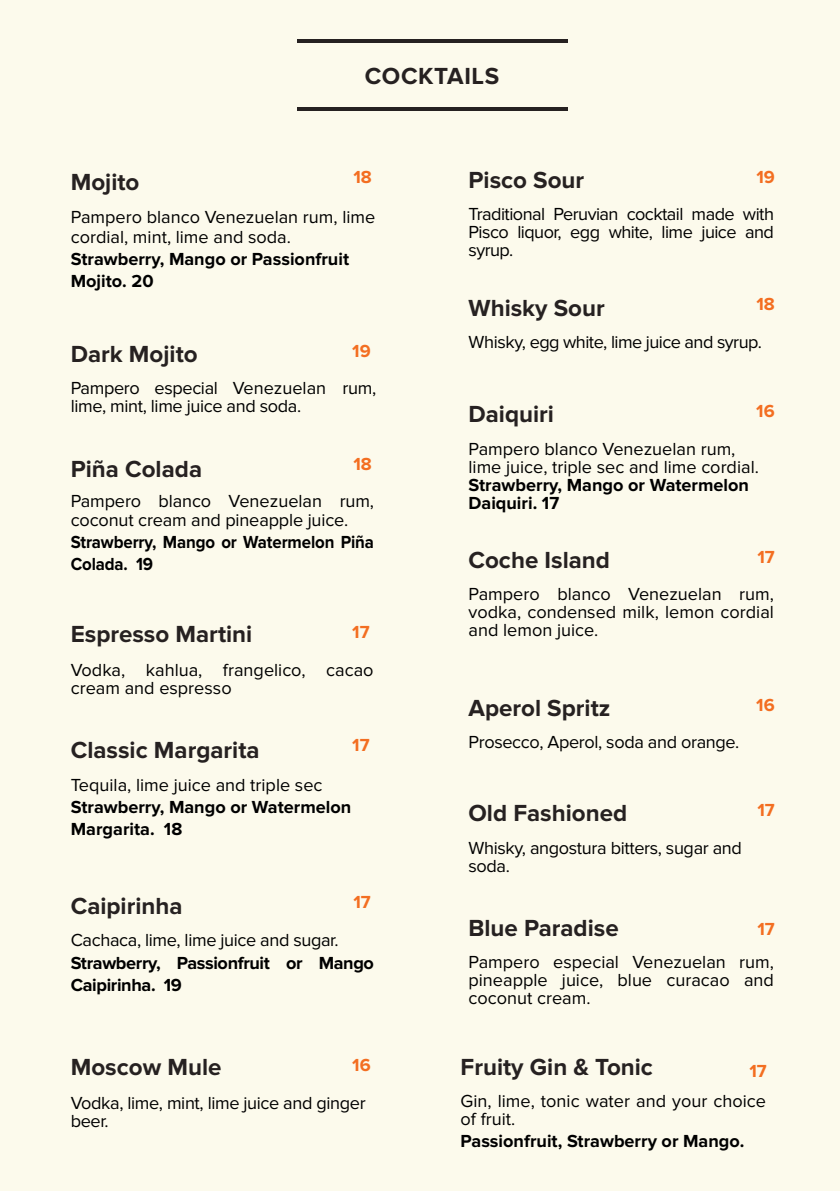
<style>
.page{position:relative;width:840px;height:1191px;background:#fff}
.page>*{position:absolute;margin:0;border:0;box-sizing:border-box;transform-origin:0 0}
.t1{font:700 24.2px "Proxima Nova";color:#262121}
.t2{font:18px/18px "Proxima Nova";color:#000}
.t3{font:18px/18px "Proxima Nova";letter-spacing:-.02em;color:#000}
.t4{font:700 18px/22.2px "Proxima Nova";color:#000}
.t5{font:700 18px/22.2px "Proxima Nova";letter-spacing:-.02em;color:#000}
.t6{font:700 18px/22.2px "Proxima Nova";color:#000;scale:.93 1}
.t7{font:18px "Proxima Nova";letter-spacing:-.03em;color:#000}
.t8{font:700 18px "Proxima Nova";color:#f36e21}
</style>
<div class="page">
<div style="left:0;top:0;width:839px;height:1191px;background:#fcfaec"></div>
<hr style="left:297px;top:107px;width:271px;height:3px;background:#262121">
<hr style="left:297px;top:39px;width:271px;height:3px;background:#262121">
<h1 class="t1" style="left:364px;top:62px;width:136px">COCKTAILS</h1>
<p class="t8" style="left:353px;top:167px;width:20px">18</p>
<p class="t2" style="left:71px;top:207px;width:306px;line-height:20px">Pampero blanco Venezuelan rum, lime cordial, mint, lime and soda.</p>
<p class="t4" style="left:71px;top:248px;width:280px">Strawberry, Mango or Passionfruit<br>Mojito. 20</p>
<h1 class="t1" style="left:71px;top:168px;width:70px">Mojito</h1>
<p class="t8" style="left:352px;top:341px;width:20px">19</p>
<p class="t3" style="left:71px;top:380px;width:307px">Pampero especial Venezuelan rum, lime, mint, lime juice and soda.</p>
<h1 class="t1" style="left:71px;top:340px;width:128px">Dark Mojito</h1>
<p class="t8" style="left:353px;top:454px;width:20px">18</p>
<p class="t2" style="left:71px;top:493px;width:304px">Pampero blanco Venezuelan rum, coconut cream and pineapple juice.</p>
<p class="t6" style="left:71px;top:531px;width:327px">Strawberry, Mango or Watermelon Piña<br>Colada. 19</p>
<h1 class="t1" style="left:71px;top:454px;width:133px">Piña Colada</h1>
<h1 class="t1" style="left:71px;top:620px;width:183px">Espresso Martini</h1>
<p class="t8" style="left:352px;top:621px;width:19px">17</p>
<p class="t2" style="left:71px;top:661px;width:304px">Vodka, kahlua, frangelico, cacao cream and espresso</p>
<h1 class="t1" style="left:71px;top:736px;width:190px">Classic Margarita</h1>
<p class="t8" style="left:352px;top:735px;width:19px">17</p>
<p class="t2" style="left:71px;top:776px;width:253px">Tequila, lime juice and triple sec</p>
<p class="t4" style="left:71px;top:796px;width:282px">Strawberry, Mango or Watermelon<br>Margarita. 18</p>
<h1 class="t1" style="left:71px;top:892px;width:113px">Caipirinha</h1>
<p class="t8" style="left:353px;top:891px;width:19px">17</p>
<p class="t3" style="left:71px;top:931px;width:269px">Cachaca, lime, lime juice and sugar.</p>
<p class="t5" style="left:71px;top:951px;width:304px">Strawberry, Passionfruit or Mango<br>Caipirinha. 19</p>
<p class="t8" style="left:352px;top:1054px;width:20px">16</p>
<p class="t3" style="left:71px;top:1094px;width:296px">Vodka, lime, mint, lime juice and ginger beer.</p>
<h1 class="t1" style="left:71px;top:1053px;width:152px">Moscow Mule</h1>
<p class="t8" style="left:756px;top:167px;width:20px">19</p>
<p class="t2" style="left:468px;top:205px;width:307px;text-align:justify">Traditional Peruvian cocktail made with Pisco liquor, egg white, lime juice and syrup.</p>
<h1 class="t1" style="left:468px;top:166px;width:117px">Pisco Sour</h1>
<h1 class="t1" style="left:468px;top:293px;width:138px">Whisky Sour</h1>
<p class="t8" style="left:756px;top:294px;width:20px">18</p>
<p class="t7" style="left:468px;top:331px;width:295px">Whisky, egg white, lime juice and syrup.</p>
<p class="t8" style="left:755px;top:401px;width:20px">16</p>
<p class="t2" style="left:468px;top:440px;width:292px">Pampero blanco Venezuelan rum, lime juice, triple sec and lime cordial.</p>
<p class="t4" style="left:468px;top:476px;width:282px;line-height:18px">Strawberry, Mango or Watermelon<br>Daiquiri. 17</p>
<h1 class="t1" style="left:468px;top:400px;width:87px">Daiquiri</h1>
<p class="t8" style="left:757px;top:547px;width:19px">17</p>
<p class="t2" style="left:468px;top:585px;width:307px;text-align:justify">Pampero blanco Venezuelan rum, vodka, condensed milk, lemon cordial and lemon juice.</p>
<h1 class="t1" style="left:468px;top:546px;width:143px">Coche Island</h1>
<h1 class="t1" style="left:468px;top:694px;width:143px">Aperol Spritz</h1>
<p class="t3" style="left:468px;top:733px;width:272px">Prosecco, Aperol, soda and orange.</p>
<p class="t8" style="left:755px;top:695px;width:20px">16</p>
<h1 class="t1" style="left:468px;top:799px;width:160px">Old Fashioned</h1>
<p class="t3" style="left:468px;top:839px;width:275px">Whisky, angostura bitters, sugar and soda.</p>
<p class="t8" style="left:757px;top:799px;width:19px">17</p>
<h1 class="t1" style="left:468px;top:914px;width:152px">Blue Paradise</h1>
<p class="t8" style="left:757px;top:919px;width:19px">17</p>
<p class="t2" style="left:468px;top:953px;width:307px;text-align:justify">Pampero especial Venezuelan rum, pineapple juice, blue curacao and coconut cream.</p>
<h1 class="t1" style="left:460px;top:1053px;width:194px">Fruity Gin &amp; Tonic</h1>
<p class="t8" style="left:749px;top:1060px;width:19px">17</p>
<p class="t2" style="left:460px;top:1092px;width:307px">Gin, lime, tonic water and your choice of fruit.</p>
<p class="t4" style="left:460px;top:1130px;width:285px">Passionfruit, Strawberry or Mango.</p>
</div>
